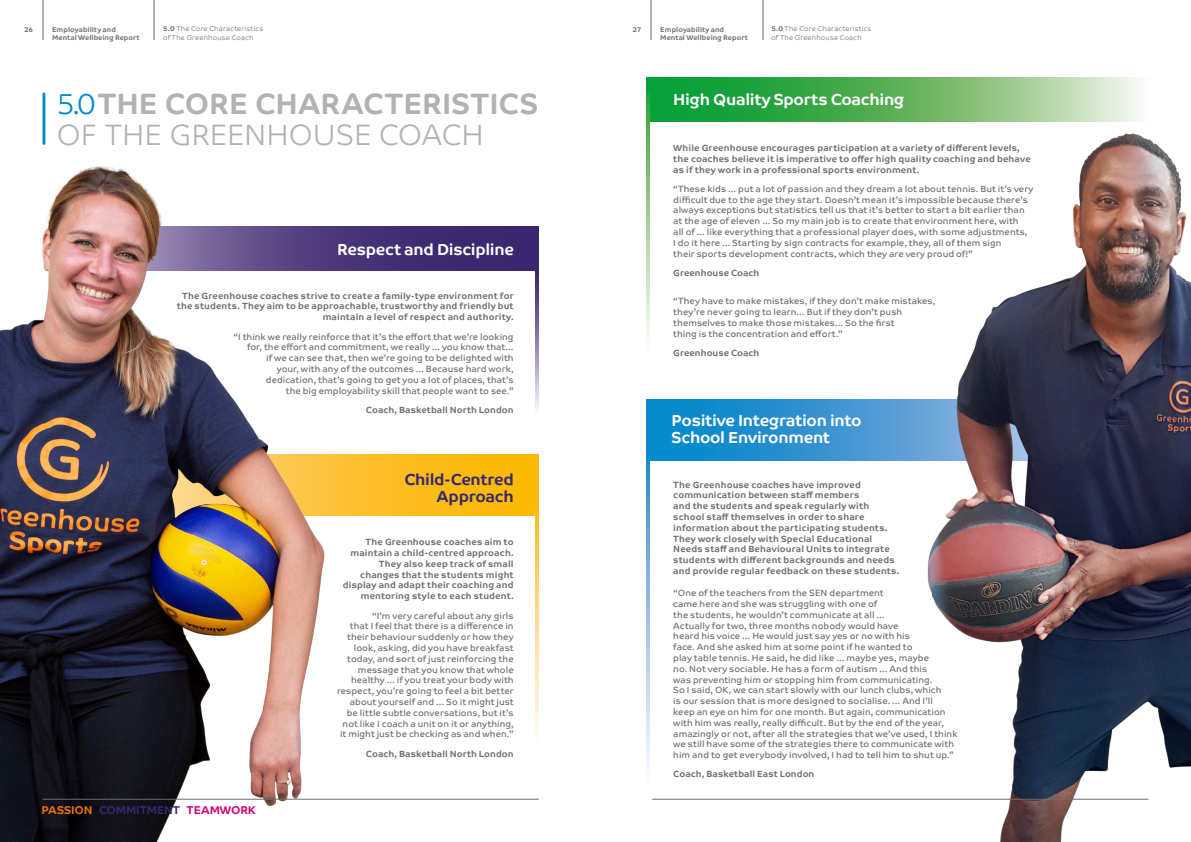
<style>
.page{position:relative;width:1191px;height:842px;background:#fff}
.page>*{position:absolute;margin:0;border:0;box-sizing:border-box;transform-origin:0 0}
.t1{font:700 29.5px/30.6px "Co Text";color:#b2b2b2}
.t2{font:700 16px/17px "Co Text";letter-spacing:-.02em;color:#fff}
.t3{font:700 16px/17px "Co Text";letter-spacing:-.02em;color:#3a2670;text-align:right}
.t4{font:700 11.4px "Co Text";letter-spacing:-.015em;color:#3a2670}
.t5{font:9px/10.8px "Co Text";letter-spacing:.005em;color:#706f6f}
.t6{font:700 9px/10.8px "Co Text";letter-spacing:.015em;color:#706f6f;text-align:right}
.t7{font:300 7px/8.4px "Co Text";letter-spacing:.025em;color:#706f6f}
.t8{font:700 7px/8px "Co Text";letter-spacing:.005em;color:#706f6f}
.s1{font-weight:700}
.s2{font-weight:300;color:#008bcc}
.s3{font-weight:300}
.s4{color:#ee7203}
.s5{color:#d40075}
</style>
<div class="page">
<div style="left:37px;top:226px;width:501px;height:45px;background:#3a276f"></div>
<div style="left:37px;top:454px;width:501px;height:61px;background:#fbba05"></div>
<svg style="left:646px;top:77px;width:493px;height:44px;background:#60b768"></svg>
<svg style="left:646px;top:399px;width:258px;height:61px;background:#2790cf"></svg>
<hr style="left:535px;top:504px;width:3px;height:248px;background:#fff">
<hr style="left:646px;top:91px;width:3px;height:264px;background:#fff">
<hr style="left:646px;top:456px;width:3px;height:331px;background:#fff">
<img style="left:0;top:0;width:521px;height:842px">
<img style="left:904px;top:113px;width:287px;height:729px">
<hr style="left:43px;top:0;width:1px;height:40px;background:#b2b2b2">
<hr style="left:650px;top:0;width:2px;height:40px;background:#b2b2b2">
<hr style="left:154px;top:0;width:1px;height:40px;background:#b2b2b2">
<hr style="left:762px;top:0;width:1px;height:40px;background:#b2b2b2">
<hr style="left:43px;top:799px;width:496px;height:1px;background:#706f6f">
<hr style="left:652px;top:799px;width:496px;height:1px;background:#706f6f">
<p class="t7" style="left:163px;top:25px;width:101px"><span class="s1">5.0</span> The Core Characteristics of The Greenhouse Coach</p>
<p class="t8" style="left:52px;top:26px;width:89px">Employability and<br>Mental Wellbeing Report</p>
<p class="t8" style="left:660px;top:26px;width:89px">Employability and<br>Mental Wellbeing Report</p>
<p class="t8" style="left:24px;top:26px;width:11px">26</p>
<p class="t8" style="left:632px;top:26px;width:10px">27</p>
<p class="t7" style="left:771px;top:25px;width:101px"><span class="s1">5.0</span> The Core Characteristics of The Greenhouse Coach</p>
<h1 class="t1" style="left:56px;top:91px;width:483px"><span class="s2">5.0</span> THE CORE CHARACTERISTICS<br><span class="s3">OF THE GREENHOUSE COACH</span></h1>
<h2 class="t2" style="left:337px;top:243px;width:178px">Respect and Discipline</h2>
<p class="t6" style="left:177px;top:291px;width:338px">The Greenhouse coaches strive to create a family-type environment for the students. They aim to be approachable, trustworthy and friendly but maintain a level of respect and authority.</p>
<p class="t5" style="left:233px;top:331px;width:282px;text-align:right">“I think we really reinforce that it’s the effort that we’re looking for, the effort and commitment, we really … you know that…<br>if we can see that, then we’re going to be delighted with<br>your, with any of the outcomes … Because hard work, dedication, that’s going to get you a lot of places, that’s<br>the big employability skill that people want to see.”</p>
<p class="t6" style="left:366px;top:405px;width:149px">Coach, Basketball North London</p>
<h2 class="t3" style="left:404px;top:472px;width:111px">Child-Centred<br>Approach</h2>
<p class="t4" style="left:42px;top:803px;width:216px"><span class="s4">PASSION</span> COMMITMENT <span class="s5">TEAMWORK</span></p>
<p class="t6" style="left:343px;top:537px;width:172px">The Greenhouse coaches aim to maintain a child-centred approach.<br>They also keep track of small changes that the students might display and adapt their coaching and mentoring style to each student.</p>
<p class="t5" style="left:337px;top:611px;width:178px;text-align:right">“I’m very careful about any girls<br>that I feel that there is a difference in their behaviour suddenly or how they look, asking, did you have breakfast today, and sort of just reinforcing the message that you know that whole healthy … if you treat your body with respect, you’re going to feel a bit better about yourself and … So it might just be little subtle conversations, but it’s not like I coach a unit on it or anything, it might just be checking as and when.”</p>
<p class="t6" style="left:366px;top:749px;width:149px">Coach, Basketball North London</p>
<h2 class="t2" style="left:673px;top:92px;width:233px">High Quality Sports Coaching</h2>
<p class="t6" style="left:673px;top:142px;width:359px;text-align:left">While Greenhouse encourages participation at a variety of different levels, the coaches believe it is imperative to offer high quality coaching and behave as if they work in a professional sports environment.</p>
<p class="t5" style="left:673px;top:183px;width:362px">“These kids … put a lot of passion and they dream a lot about tennis. But it’s very difficult due to the age they start. Doesn’t mean it’s impossible because there’s always exceptions but statistics tell us that it’s better to start a bit earlier than at the age of eleven … So my main job is to create that environment here, with<br>all of … like everything that a professional player does, with some adjustments,<br>I do it here … Starting by sign contracts for example, they, all of them sign<br>their sports development contracts, which they are very proud of!”</p>
<p class="t6" style="left:673px;top:268px;width:88px">Greenhouse Coach</p>
<p class="t5" style="left:673px;top:297px;width:263px">“They have to make mistakes, if they don’t make mistakes, they’re never going to learn… But if they don’t push themselves to make those mistakes… So the first<br>thing is the concentration and effort.”</p>
<p class="t6" style="left:673px;top:348px;width:88px">Greenhouse Coach</p>
<h2 class="t2" style="left:671px;top:413px;width:192px">Positive Integration into<br>School Environment</h2>
<p class="t6" style="left:673px;top:480px;width:227px;text-align:left">The Greenhouse coaches have improved communication between staff members<br>and the students and speak regularly with school staff themselves in order to share information about the participating students.<br>They work closely with Special Educational Needs staff and Behavioural Units to integrate students with different backgrounds and needs and provide regular feedback on these students.</p>
<p class="t5" style="left:673px;top:588px;width:286px">“One of the teachers from the SEN department<br>came here and she was struggling with one of<br>the students, he wouldn’t communicate at all …<br>Actually for two, three months nobody would have<br>heard his voice … He would just say yes or no with his<br>face. And she asked him at some point if he wanted to<br>play table tennis. He said, he did like … maybe yes, maybe<br>no. Not very sociable. He has a form of autism … And this<br>was preventing him or stopping him from communicating.<br>So I said, OK, we can start slowly with our lunch clubs, which<br>is our session that is more designed to socialise. … And I’ll<br>keep an eye on him for one month. But again, communication with him was really, really difficult. But by the end of the year, amazingly or not, after all the strategies that we’ve used, I think we still have some of the strategies there to communicate with him and to get everybody involved, I had to tell him to shut up.”</p>
<p class="t6" style="left:673px;top:770px;width:143px">Coach, Basketball East London</p>
</div>
